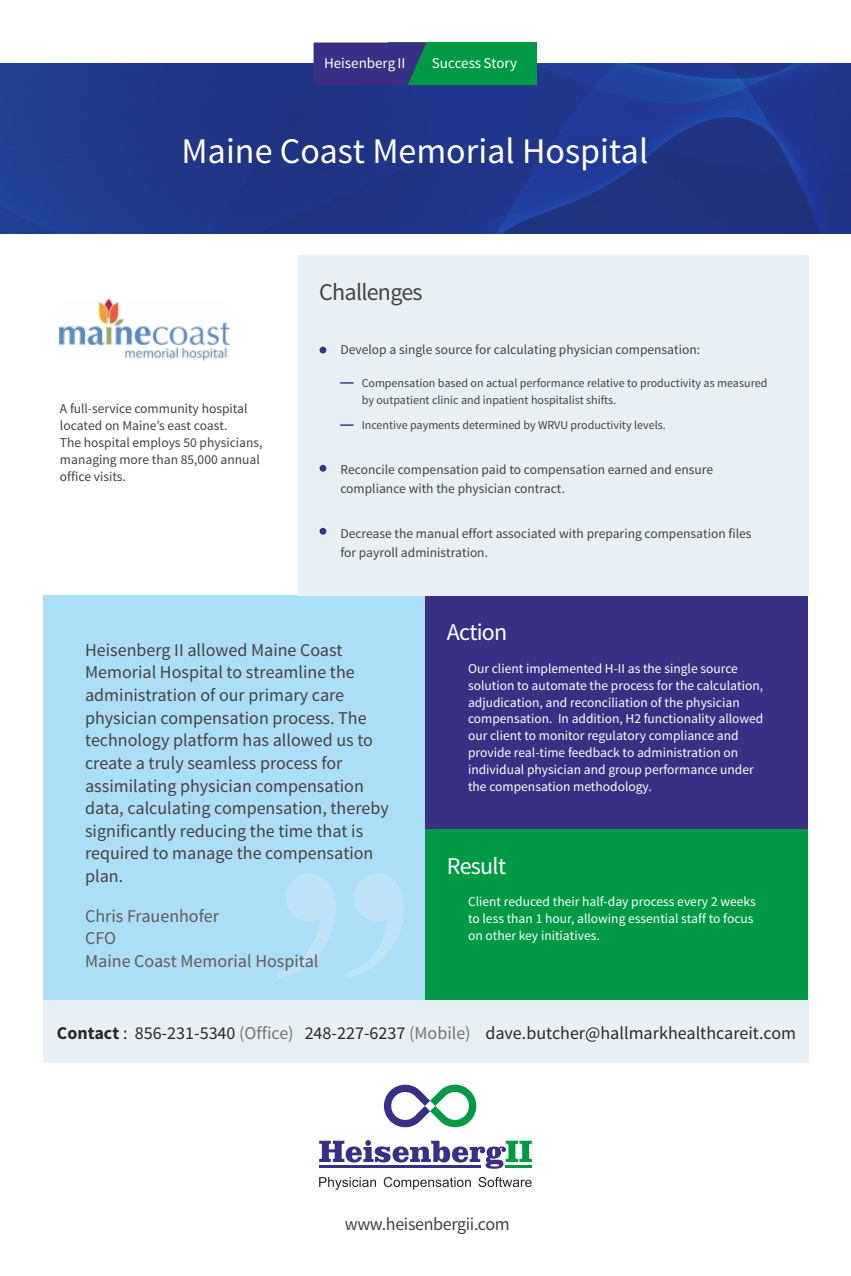
<style>
.page{position:relative;width:851px;height:1276px;background:#fff}
.page>*{position:absolute;margin:0;border:0;box-sizing:border-box;transform-origin:0 0}
.t1{font:36px "Source Sans Pro";color:#fff}
.t2{font:24px "Source Sans Pro";letter-spacing:-.03em;color:#fff}
.t3{font:24px "Source Sans Pro";letter-spacing:-.03em;color:#424242}
.t4{font:18px/22.6px "Source Sans Pro";color:#424242}
.t5{font:18px "Source Sans Pro";color:#2b2929}
.t6{font:18px/22.6px "Source Sans Pro";color:#5c5c5c}
.t7{font:18px "Source Sans Pro";letter-spacing:-.02em;color:#424242}
.t8{font:15px "Source Sans Pro";color:#fff}
.t9{font:13.5px/17px "Source Sans Pro";color:#fff}
.t10{font:13.5px/17px "Source Sans Pro";color:#424242}
.t11{font:12px/16.6px "Source Sans Pro";color:#424242}
.s1{font-weight:700}
.s2{color:#737370}
</style>
<div class="page">
<div style="left:43px;top:999px;width:765px;height:64px;background:#e8f0f5"></div>
<img style="left:0;top:64px;width:850px;height:170px">
<div style="left:43px;top:595px;width:382px;height:404px;background:#addef7"></div>
<img style="left:60px;top:300px;width:170px;height:61px">
<div style="left:388px;top:43px;width:149px;height:42px;background:#009945"></div>
<svg style="left:313px;top:43px;width:113px;height:42px;background:#333880"></svg>
<div style="left:425px;top:595px;width:383px;height:234px;background:#383085"></div>
<div style="left:425px;top:829px;width:383px;height:170px;background:#009945"></div>
<svg style="left:319px;top:1140px;width:212px;height:28px"></svg>
<svg style="left:319px;top:1177px;width:212px;height:12px"></svg>
<hr style="left:319px;top:1165px;width:162px;height:3px;background:#383085">
<hr style="left:505px;top:1165px;width:26px;height:3px;background:#009945">
<svg style="left:384px;top:1084px;width:93px;height:44px"></svg>
<svg style="left:277px;top:874px;width:127px;height:104px"></svg>
<div style="left:298px;top:255px;width:510px;height:340px;background:#e8f0f5"></div>
<div style="left:319px;top:347px;width:7px;height:6px;background:#383085;border-radius:50%"></div>
<div style="left:319px;top:465px;width:7px;height:7px;background:#383085;border-radius:50%"></div>
<div style="left:319px;top:528px;width:7px;height:6px;background:#383085;border-radius:50%"></div>
<svg style="left:340px;top:382px;width:13px;height:2px"></svg>
<svg style="left:340px;top:424px;width:13px;height:2px"></svg>
<p class="t8" style="left:324px;top:57px;width:83px">Heisenberg II</p>
<p class="t8" style="left:432px;top:57px;width:87px">Success Story</p>
<h1 class="t1" style="left:181px;top:136px;width:468px">Maine Coast Memorial Hospital</h1>
<h2 class="t3" style="left:319px;top:282px;width:105px">Challenges</h2>
<p class="t10" style="left:60px;top:401px;width:204px">A full-service community hospital located on Maine’s east coast.<br>The hospital employs 50 physicians, managing more than 85,000 annual office visits.</p>
<p class="t10" style="left:340px;top:342px;width:361px">Develop a single source for calculating physician compensation:</p>
<p class="t11" style="left:361px;top:376px;width:407px">Compensation based on actual performance relative to productivity as measured by outpatient clinic and inpatient hospitalist shifts.</p>
<p class="t11" style="left:361px;top:418px;width:305px">Incentive payments determined by WRVU productivity levels.</p>
<p class="t10" style="left:340px;top:462px;width:374px;line-height:18.6px">Reconcile compensation paid to compensation earned and ensure compliance with the physician contract.</p>
<p class="t10" style="left:340px;top:525px;width:412px;line-height:18.6px">Decrease the manual effort associated with preparing compensation files for payroll administration.</p>
<p class="t4" style="left:85px;top:640px;width:305px">Heisenberg II allowed Maine Coast Memorial Hospital to streamline the administration of our primary care physician compensation process. The technology platform has allowed us to create a truly seamless process for assimilating physician compensation data, calculating compensation, thereby significantly reducing the time that is required to manage the compensation plan.</p>
<h3 class="t6" style="left:85px;top:906px;width:235px">Chris Frauenhofer<br>CFO<br>Maine Coast Memorial Hospital</h3>
<h2 class="t2" style="left:446px;top:622px;width:62px">Action</h2>
<p class="t9" style="left:468px;top:660px;width:297px">Our client implemented H-II as the single source solution to automate the process for the calculation, adjudication, and reconciliation of the physician compensation. In addition, H2 functionality allowed our client to monitor regulatory compliance and provide real-time feedback to administration on individual physician and group performance under the compensation methodology.</p>
<h2 class="t2" style="left:446px;top:856px;width:61px">Result</h2>
<p class="t9" style="left:468px;top:894px;width:289px">Client reduced their half-day process every 2 weeks to less than 1 hour, allowing essential staff to focus on other key initiatives.</p>
<h3 class="t5" style="left:57px;top:1025px;width:740px"><span class="s1">Contact</span> : 856-231-5340 <span class="s2">(Office)</span> 248-227-6237 <span class="s2">(Mobile)</span> dave.butcher@hallmarkhealthcareit.com</h3>
<h3 class="t7" style="left:345px;top:1216px;width:166px">www.heisenbergii.com</h3>
</div>
